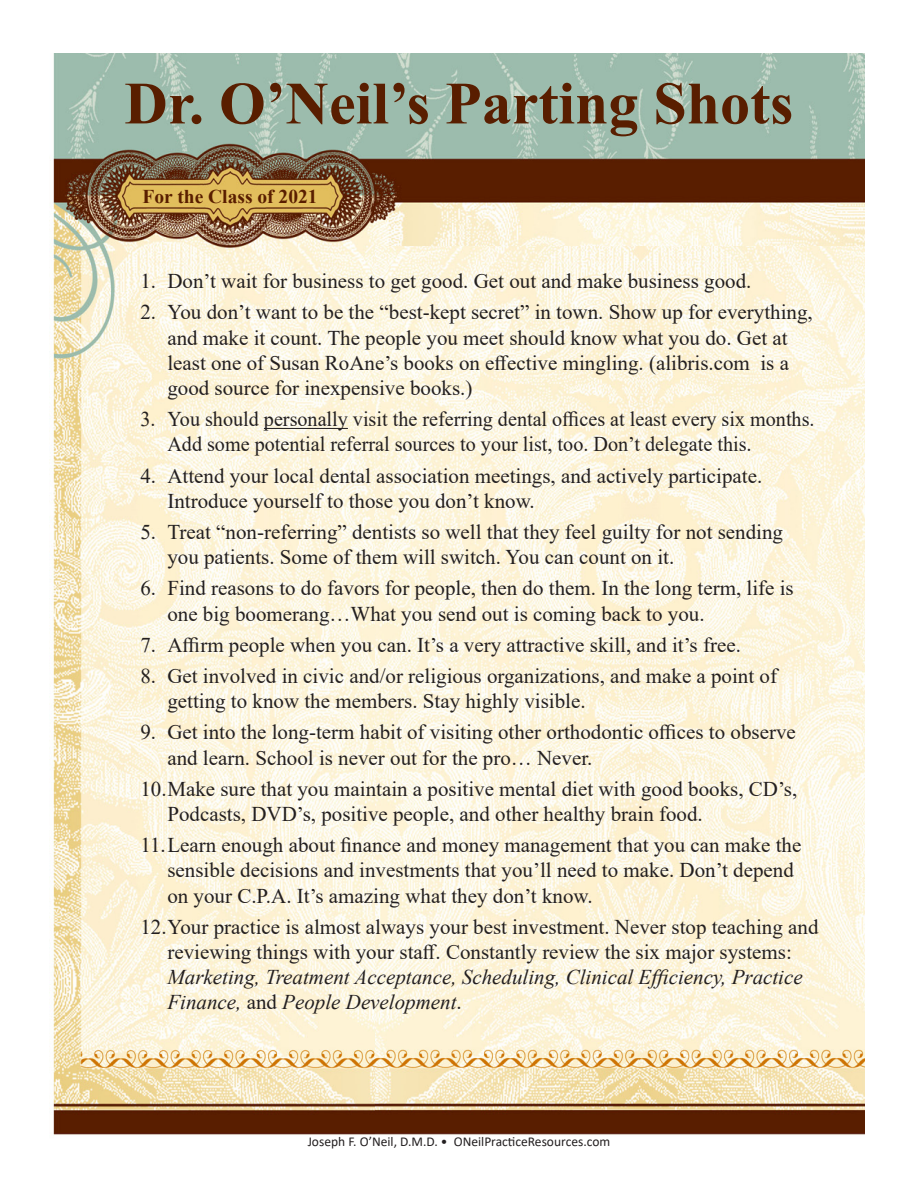
<style>
.page{position:relative;width:918px;height:1188px;background:#fff}
.page>*{position:absolute;margin:0;border:0;box-sizing:border-box;transform-origin:0 0}
.t1{font:700 60px "Times New Roman";color:#591e00}
.t2{font:21px/25.2px "Times New Roman";color:#231f20}
.t3{font:21px/25.2px "Times New Roman";color:#231f20;scale:.96 1}
.t4{font:700 19.5px "Times New Roman";color:#591e00}
.t5{font:13.5px "Calibri";color:#231f20}
.s1{font-style:italic}
</style>
<div class="page">
<img style="left:50px;top:54px;width:814px;height:1081px">
<img style="left:375px;top:247px;width:265px;height:888px">
<img style="left:640px;top:247px;width:224px;height:888px">
<hr style="left:264px;top:428px;width:84px;height:1px;background:#231f20">
<p class="t1" style="left:125px;top:60px;width:670px">Dr. O’Neil’s Parting Shots</p>
<p class="t4" style="left:142px;top:182px;width:177px">For the Class of 2021</p>
<p class="t2" style="left:140px;top:268px;width:613px">1. Don’t wait for business to get good. Get out and make business good.</p>
<p class="t2" style="left:167px;top:299px;width:647px;text-indent:-27px">2. You don’t want to be the “best-kept secret” in town. Show up for everything, and make it count. The people you meet should know what you do. Get at least one of Susan RoAne’s books on effective mingling. (alibris.com is a good source for inexpensive books.)</p>
<p class="t3" style="left:167px;top:406px;width:676px;text-indent:-27px">3. You should personally visit the referring dental offices at least every six months.<br>Add some potential referral sources to your list, too. Don’t delegate this.</p>
<p class="t2" style="left:167px;top:462px;width:596px;text-indent:-27px">4. Attend your local dental association meetings, and actively participate.<br>Introduce yourself to those you don’t know.</p>
<p class="t2" style="left:167px;top:519px;width:617px;text-indent:-27px">5. Treat “non-referring” dentists so well that they feel guilty for not sending you patients. Some of them will switch. You can count on it.</p>
<p class="t2" style="left:167px;top:575px;width:628px;text-indent:-27px">6. Find reasons to do favors for people, then do them. In the long term, life is one big boomerang…What you send out is coming back to you.</p>
<p class="t2" style="left:140px;top:631px;width:602px">7. Affirm people when you can. It’s a very attractive skill, and it’s free.</p>
<p class="t2" style="left:167px;top:663px;width:611px;text-indent:-27px">8. Get involved in civic and/or religious organizations, and make a point of getting to know the members. Stay highly visible.</p>
<p class="t2" style="left:167px;top:719px;width:630px;text-indent:-27px">9. Get into the long-term habit of visiting other orthodontic offices to observe and learn. School is never out for the pro… Never.</p>
<p class="t2" style="left:167px;top:775px;width:631px;text-indent:-27px">10.Make sure that you maintain a positive mental diet with good books, CD’s,<br>Podcasts, DVD’s, positive people, and other healthy brain food.</p>
<p class="t2" style="left:167px;top:832px;width:635px;text-indent:-27px">11.Learn enough about finance and money management that you can make the sensible decisions and investments that you’ll need to make. Don’t depend on your C.P.A. It’s amazing what they don’t know.</p>
<p class="t2" style="left:167px;top:913px;width:653px;text-indent:-27px">12.Your practice is almost always your best investment. Never stop teaching and reviewing things with your staff. Constantly review the six major systems:<br><span class="s1">Marketing, Treatment Acceptance, Scheduling, Clinical Efficiency, Practice Finance,</span> and <span class="s1">People Development</span>.</p>
<p class="t5" style="left:308px;top:1132px;width:304px">Joseph F. O’Neil, D.M.D. • ONeilPracticeResources.com</p>
</div>
